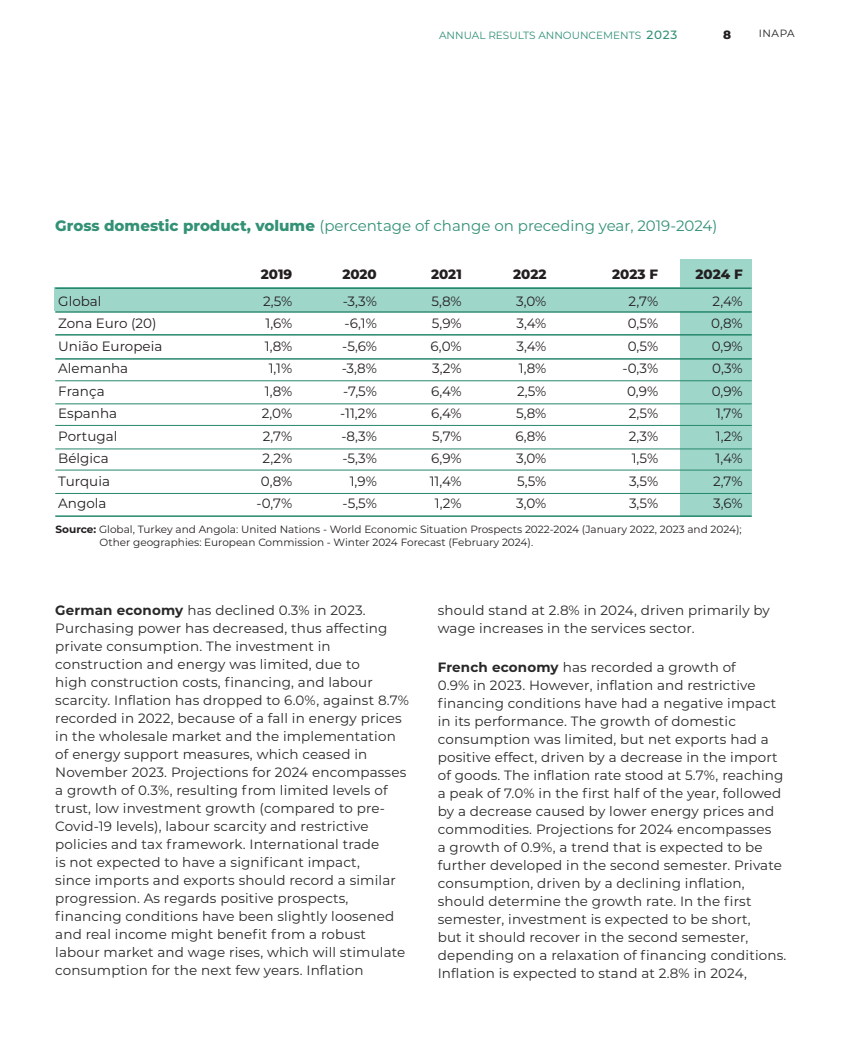
<style>
.page{position:relative;width:850px;height:1063px;background:#fff}
.page>*{position:absolute;margin:0;border:0;box-sizing:border-box;transform-origin:0 0}
.t1{font:15px "Montserrat";color:#339175}
.t2{font:13.5px/18px "Montserrat";letter-spacing:.01em;color:#282828}
.t3{font:13.5px "Montserrat";color:#231f20}
.t4{font:800 13.5px "Montserrat";color:#231f20}
.t5{font:800 12px "Montserrat";color:#231f20}
.t6{font:10.5px/12.6px "Montserrat";color:#231f20}
.t7{font:10.5px "Montserrat";color:#339175}
.s1{font-weight:500;font-size:12px}
.s2{font-weight:800}
.s3{font-weight:700}
</style>
<div class="page">
<div style="left:54px;top:287px;width:626px;height:24px;background:#9fd6ca"></div>
<div style="left:680px;top:259px;width:72px;height:258px;background:#9fd6ca"></div>
<hr style="left:55px;top:287px;width:697px;height:2px;background:#26876c">
<hr style="left:55px;top:311px;width:697px;height:2px;background:#26876c">
<hr style="left:55px;top:334px;width:697px;height:1px;background:#26876c">
<hr style="left:55px;top:358px;width:697px;height:2px;background:#26876c">
<hr style="left:55px;top:515px;width:697px;height:2px;background:#26876c">
<hr style="left:55px;top:380px;width:697px;height:1px;background:#26876c">
<hr style="left:55px;top:425px;width:697px;height:1px;background:#26876c">
<hr style="left:55px;top:403px;width:697px;height:1px;background:#26876c">
<hr style="left:55px;top:470px;width:697px;height:1px;background:#26876c">
<hr style="left:55px;top:493px;width:697px;height:1px;background:#26876c">
<hr style="left:55px;top:448px;width:697px;height:1px;background:#26876c">
<p class="t7" style="left:439px;top:28px;width:240px">ANNUAL RESULTS ANNOUNCEMENTS <span class="s1">2023</span></p>
<p class="t5" style="left:723px;top:25px;width:10px">8</p>
<p class="t6" style="left:759px;top:27px;width:37px">INAPA</p>
<p class="t1" style="left:55px;top:215px;width:664px"><span class="s2">Gross domestic product, volume</span> (percentage of change on preceding year, 2019-2024)</p>
<p class="t3" style="left:58px;top:291px;width:45px">Global</p>
<p class="t3" style="left:58px;top:314px;width:100px">Zona Euro (20)</p>
<p class="t3" style="left:58px;top:336px;width:106px">União Europeia</p>
<p class="t3" style="left:58px;top:359px;width:71px">Alemanha</p>
<p class="t3" style="left:58px;top:381px;width:48px">França</p>
<p class="t3" style="left:58px;top:404px;width:60px">Espanha</p>
<p class="t3" style="left:58px;top:426px;width:61px">Portugal</p>
<p class="t3" style="left:58px;top:449px;width:52px">Bélgica</p>
<p class="t3" style="left:58px;top:471px;width:53px">Turquia</p>
<p class="t3" style="left:58px;top:494px;width:50px">Angola</p>
<p class="t4" style="left:261px;top:264px;width:33px">2019</p>
<p class="t3" style="left:263px;top:291px;width:31px">2,5%</p>
<p class="t3" style="left:266px;top:314px;width:28px">1,6%</p>
<p class="t3" style="left:265px;top:336px;width:29px">1,8%</p>
<p class="t3" style="left:269px;top:359px;width:25px">1,1%</p>
<p class="t3" style="left:265px;top:381px;width:29px">1,8%</p>
<p class="t3" style="left:262px;top:404px;width:32px">2,0%</p>
<p class="t3" style="left:263px;top:426px;width:31px">2,7%</p>
<p class="t3" style="left:263px;top:449px;width:31px">2,2%</p>
<p class="t3" style="left:261px;top:471px;width:33px">0,8%</p>
<p class="t3" style="left:256px;top:494px;width:37px">-0,7%</p>
<p class="t4" style="left:342px;top:264px;width:36px">2020</p>
<p class="t3" style="left:343px;top:291px;width:36px">-3,3%</p>
<p class="t3" style="left:345px;top:314px;width:34px">-6,1%</p>
<p class="t3" style="left:342px;top:336px;width:36px">-5,6%</p>
<p class="t3" style="left:342px;top:359px;width:37px">-3,8%</p>
<p class="t3" style="left:343px;top:381px;width:35px">-7,5%</p>
<p class="t3" style="left:340px;top:404px;width:38px">-11,2%</p>
<p class="t3" style="left:341px;top:426px;width:37px">-8,3%</p>
<p class="t3" style="left:342px;top:449px;width:36px">-5,3%</p>
<p class="t3" style="left:350px;top:471px;width:29px">1,9%</p>
<p class="t3" style="left:343px;top:494px;width:36px">-5,5%</p>
<p class="t4" style="left:431px;top:264px;width:32px">2021</p>
<p class="t3" style="left:432px;top:291px;width:32px">5,8%</p>
<p class="t3" style="left:432px;top:314px;width:31px">5,9%</p>
<p class="t3" style="left:431px;top:336px;width:33px">6,0%</p>
<p class="t3" style="left:432px;top:359px;width:31px">3,2%</p>
<p class="t3" style="left:431px;top:381px;width:32px">6,4%</p>
<p class="t3" style="left:431px;top:404px;width:32px">6,4%</p>
<p class="t3" style="left:432px;top:426px;width:31px">5,7%</p>
<p class="t3" style="left:431px;top:449px;width:32px">6,9%</p>
<p class="t3" style="left:430px;top:471px;width:34px">11,4%</p>
<p class="t3" style="left:435px;top:494px;width:28px">1,2%</p>
<p class="t4" style="left:513px;top:264px;width:35px">2022</p>
<p class="t3" style="left:516px;top:291px;width:32px">3,0%</p>
<p class="t3" style="left:516px;top:314px;width:32px">3,4%</p>
<p class="t3" style="left:516px;top:336px;width:32px">3,4%</p>
<p class="t3" style="left:519px;top:359px;width:29px">1,8%</p>
<p class="t3" style="left:517px;top:381px;width:31px">2,5%</p>
<p class="t3" style="left:516px;top:404px;width:32px">5,8%</p>
<p class="t3" style="left:515px;top:426px;width:33px">6,8%</p>
<p class="t3" style="left:516px;top:449px;width:32px">3,0%</p>
<p class="t3" style="left:517px;top:471px;width:31px">5,5%</p>
<p class="t3" style="left:516px;top:494px;width:32px">3,0%</p>
<p class="t4" style="left:612px;top:264px;width:48px">2023 F</p>
<p class="t3" style="left:629px;top:291px;width:31px">2,7%</p>
<p class="t3" style="left:628px;top:314px;width:32px">0,5%</p>
<p class="t3" style="left:628px;top:336px;width:32px">0,5%</p>
<p class="t3" style="left:622px;top:359px;width:37px">-0,3%</p>
<p class="t3" style="left:627px;top:381px;width:33px">0,9%</p>
<p class="t3" style="left:629px;top:404px;width:31px">2,5%</p>
<p class="t3" style="left:629px;top:426px;width:31px">2,3%</p>
<p class="t3" style="left:632px;top:449px;width:28px">1,5%</p>
<p class="t3" style="left:629px;top:471px;width:31px">3,5%</p>
<p class="t3" style="left:629px;top:494px;width:31px">3,5%</p>
<p class="t4" style="left:695px;top:264px;width:49px">2024 F</p>
<p class="t3" style="left:713px;top:291px;width:32px">2,4%</p>
<p class="t3" style="left:711px;top:314px;width:33px">0,8%</p>
<p class="t3" style="left:712px;top:336px;width:33px">0,9%</p>
<p class="t3" style="left:712px;top:359px;width:32px">0,3%</p>
<p class="t3" style="left:712px;top:381px;width:33px">0,9%</p>
<p class="t3" style="left:716px;top:404px;width:28px">1,7%</p>
<p class="t3" style="left:716px;top:426px;width:28px">1,2%</p>
<p class="t3" style="left:715px;top:449px;width:29px">1,4%</p>
<p class="t3" style="left:713px;top:471px;width:31px">2,7%</p>
<p class="t3" style="left:713px;top:494px;width:31px">3,6%</p>
<p class="t6" style="left:100px;top:523px;width:644px;text-indent:-44px"><span class="s3">Source:</span> Global, Turkey and Angola: United Nations - World Economic Situation Prospects 2022-2024 (January 2022, 2023 and 2024);<br>Other geographies: European Commission - Winter 2024 Forecast (February 2024).</p>
<p class="t2" style="left:55px;top:600px;width:355px"><span class="s3">German economy</span> has declined 0.3% in 2023.<br>Purchasing power has decreased, thus affecting private consumption. The investment in construction and energy was limited, due to<br>high construction costs, financing, and labour scarcity. Inflation has dropped to 6.0%, against 8.7% recorded in 2022, because of a fall in energy prices in the wholesale market and the implementation of energy support measures, which ceased in November 2023. Projections for 2024 encompasses a growth of 0.3%, resulting from limited levels of trust, low investment growth (compared to pre-Covid-19 levels), labour scarcity and restrictive policies and tax framework. International trade<br>is not expected to have a significant impact,<br>since imports and exports should record a similar progression. As regards positive prospects, financing conditions have been slightly loosened and real income might benefit from a robust labour market and wage rises, which will stimulate consumption for the next few years. Inflation</p>
<p class="t2" style="left:438px;top:600px;width:334px">should stand at 2.8% in 2024, driven primarily by wage increases in the services sector.</p>
<p class="t2" style="left:438px;top:657px;width:350px"><span class="s3">French economy</span> has recorded a growth of<br>0.9% in 2023. However, inflation and restrictive financing conditions have had a negative impact in its performance. The growth of domestic consumption was limited, but net exports had a positive effect, driven by a decrease in the import of goods. The inflation rate stood at 5.7%, reaching a peak of 7.0% in the first half of the year, followed by a decrease caused by lower energy prices and commodities. Projections for 2024 encompasses<br>a growth of 0.9%, a trend that is expected to be further developed in the second semester. Private consumption, driven by a declining inflation, should determine the growth rate. In the first semester, investment is expected to be short,<br>but it should recover in the second semester, depending on a relaxation of financing conditions.<br>Inflation is expected to stand at 2.8% in 2024,</p>
</div>
